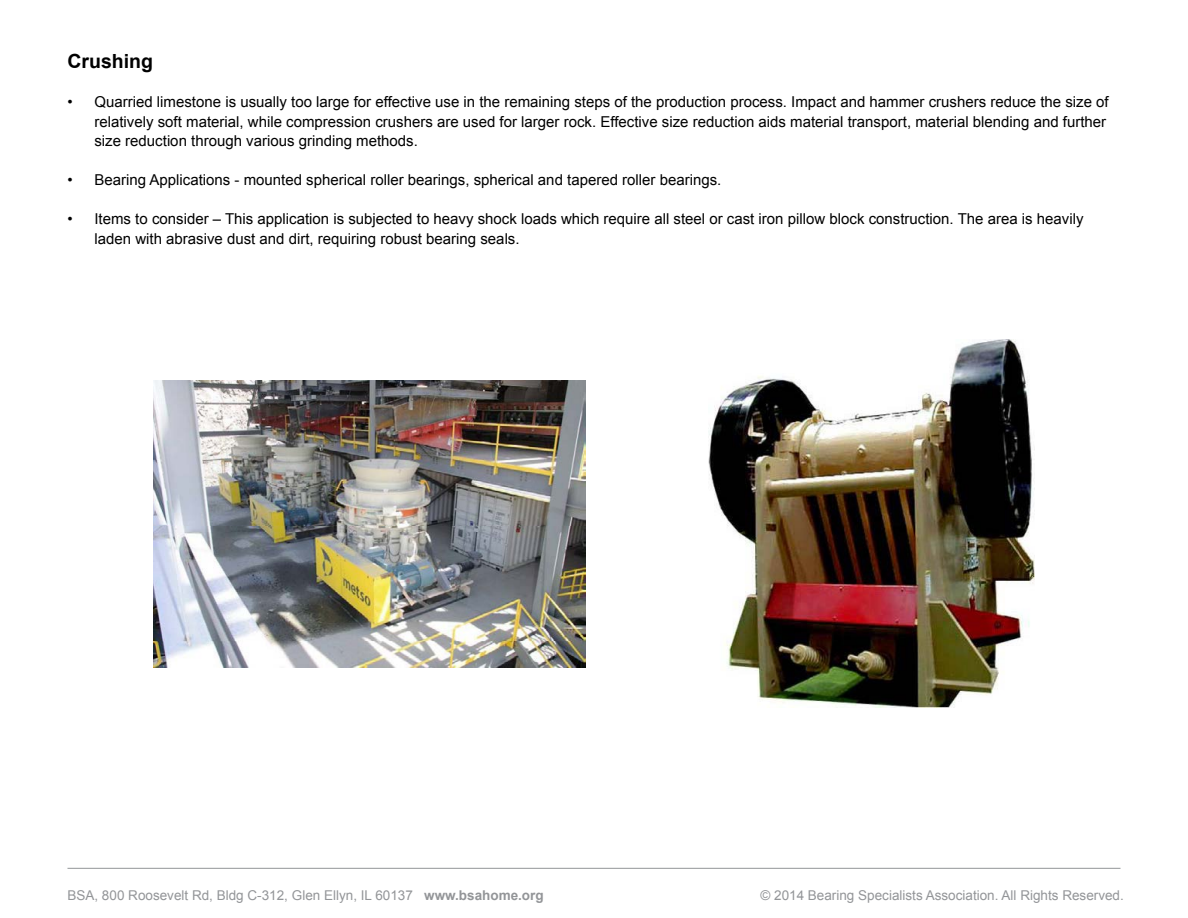
<style>
.page{position:relative;width:1188px;height:918px;background:#fff}
.page>*{position:absolute;margin:0;border:0;box-sizing:border-box;transform-origin:0 0}
.t1{font:700 19.5px "Arial";color:#000}
.t2{font:15px/19.5px "Arial";color:#000}
.t3{font:13.5px "Arial";color:#939598}
.s1{font-weight:700}
</style>
<div class="page">
<hr style="left:68px;top:868px;width:1052px;height:1px;background:#939598">
<img style="left:153px;top:380px;width:432px;height:287px">
<img style="left:708px;top:340px;width:327px;height:367px">
<h1 class="t1" style="left:67px;top:48px;width:87px">Crushing</h1>
<p class="t2" style="left:94px;top:92px;width:1016px;text-indent:-27px">• Quarried limestone is usually too large for effective use in the remaining steps of the production process. Impact and hammer crushers reduce the size of relatively soft material, while compression crushers are used for larger rock. Effective size reduction aids material transport, material blending and further size reduction through various grinding methods.</p>
<p class="t2" style="left:67px;top:170px;width:655px">• Bearing Applications - mounted spherical roller bearings, spherical and tapered roller bearings.</p>
<p class="t2" style="left:94px;top:209px;width:991px;text-indent:-27px">• Items to consider – This application is subjected to heavy shock loads which require all steel or cast iron pillow block construction. The area is heavily laden with abrasive dust and dirt, requiring robust bearing seals.</p>
<p class="t3" style="left:67px;top:886px;width:478px">BSA, 800 Roosevelt Rd, Bldg C-312, Glen Ellyn, IL 60137 <span class="s1">www.bsahome.org</span></p>
<p class="t3" style="left:761px;top:886px;width:365px">© 2014 Bearing Specialists Association. All Rights Reserved.</p>
</div>
